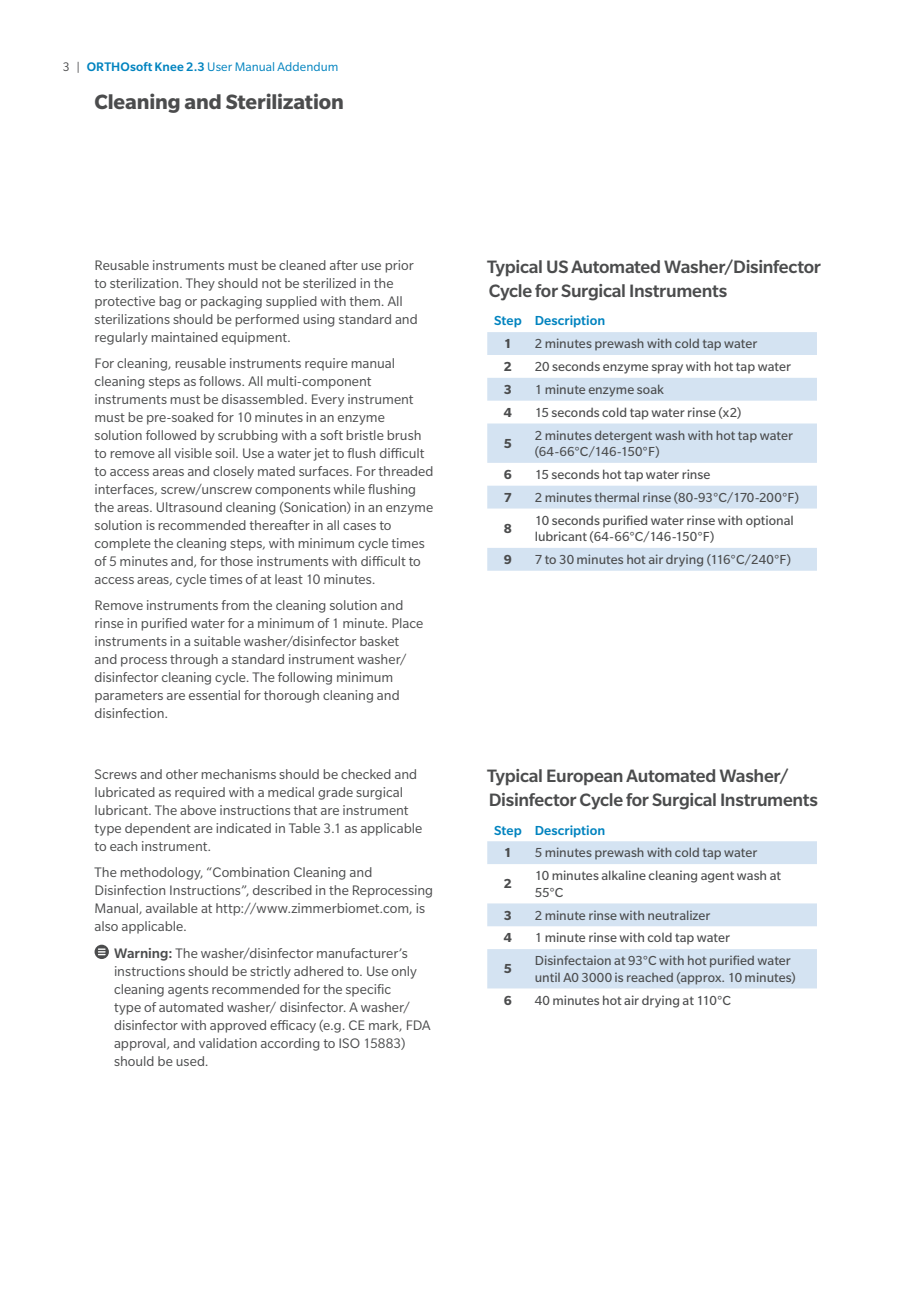
<style>
.page{position:relative;width:907px;height:1290px;background:#fff}
.page>*{position:absolute;margin:0;border:0;box-sizing:border-box;transform-origin:0 0}
.t1{font:700 22.5px "Slate Pro";letter-spacing:-.005em;color:#4b4c4d}
.SubHead{font:500 19.5px/23.4px "Slate Pro";letter-spacing:-.015em;color:#4b4c4d}
.Note_And_Warning{font:15px/18px "Slate Pro";color:#4b4c4d}
.t2{font:14.25px/16.5px "Slate Pro";color:#4b4c4d}
.t3{font:500 14.25px "Slate Pro";color:#0083bf}
.t4{font:700 14.25px "Slate Pro";color:#4b4c4d}
.t5{font:13.5px "Slate Pro";letter-spacing:.005em;color:#0083bf}
.s1{color:#4b4c4d}
.s2{font-weight:500}
</style>
<div class="page">
<svg style="left:94px;top:945px;width:15px;height:14px"></svg>
<svg style="left:98px;top:948px;width:7px;height:7px"></svg>
<svg style="left:487px;top:332px;width:329px;height:239px;fill:#d4e3f2"></svg>
<svg style="left:487px;top:841px;width:329px;height:147px;fill:#d4e3f2"></svg>
<p class="t5" style="left:63px;top:60px;width:277px"><span class="s1">3 |</span> <span class="s2">ORTHOsoft Knee 2.3</span> User Manual Addendum</p>
<p class="t1" style="left:94px;top:90px;width:251px">Cleaning and Sterilization</p>
<p class="Note_And_Warning" style="left:94px;top:256px;width:325px">Reusable instruments must be cleaned after use prior to sterilization. They should not be sterilized in the protective bag or packaging supplied with them. All sterilizations should be performed using standard and regularly maintained equipment.</p>
<p class="Note_And_Warning" style="left:94px;top:354px;width:340px">For cleaning, reusable instruments require manual cleaning steps as follows. All multi-component instruments must be disassembled. Every instrument must be pre-soaked for 10 minutes in an enzyme solution followed by scrubbing with a soft bristle brush to remove all visible soil. Use a water jet to flush difficult to access areas and closely mated surfaces. For threaded interfaces, screw/unscrew components while flushing the areas. Ultrasound cleaning (Sonication) in an enzyme solution is recommended thereafter in all cases to complete the cleaning steps, with minimum cycle times of 5 minutes and, for those instruments with difficult to access areas, cycle times of at least 10 minutes.</p>
<p class="Note_And_Warning" style="left:94px;top:596px;width:330px">Remove instruments from the cleaning solution and rinse in purified water for a minimum of 1 minute. Place instruments in a suitable washer/disinfector basket and process through a standard instrument washer/ disinfector cleaning cycle. The following minimum parameters are essential for thorough cleaning and disinfection.</p>
<p class="Note_And_Warning" style="left:94px;top:765px;width:329px">Screws and other mechanisms should be checked and lubricated as required with a medical grade surgical lubricant. The above instructions that are instrument type dependent are indicated in Table 3.1 as applicable to each instrument.</p>
<p class="Note_And_Warning" style="left:94px;top:864px;width:340px">The methodology, “Combination Cleaning and Disinfection Instructions”, described in the Reprocessing Manual, available at http://www.zimmerbiomet.com, is also applicable.</p>
<p class="Note_And_Warning" style="left:114px;top:944px;width:318px"><span class="s2">Warning:</span> The washer/disinfector manufacturer’s instructions should be strictly adhered to. Use only cleaning agents recommended for the specific<br>type of automated washer/ disinfector. A washer/ disinfector with approved efficacy (e.g. CE mark, FDA approval, and validation according to ISO 15883) should be used.</p>
<p class="SubHead" style="left:487px;top:255px;width:335px">Typical US Automated Washer/Disinfector<br>Cycle for Surgical Instruments</p>
<p class="t3" style="left:494px;top:313px;width:29px">Step</p>
<p class="t3" style="left:534px;top:313px;width:72px">Description</p>
<p class="t4" style="left:504px;top:336px;width:10px">1</p>
<p class="t2" style="left:534px;top:335px;width:224px">2 minutes prewash with cold tap water</p>
<p class="t4" style="left:504px;top:359px;width:10px">2</p>
<p class="t2" style="left:534px;top:358px;width:258px">20 seconds enzyme spray with hot tap water</p>
<p class="t4" style="left:504px;top:381px;width:10px">3</p>
<p class="t2" style="left:534px;top:381px;width:131px">1 minute enzyme soak</p>
<p class="t4" style="left:504px;top:404px;width:10px">4</p>
<p class="t2" style="left:534px;top:404px;width:208px">15 seconds cold tap water rinse (x2)</p>
<p class="t4" style="left:504px;top:435px;width:10px">5</p>
<p class="t2" style="left:534px;top:427px;width:260px">2 minutes detergent wash with hot tap water (64-66°C/146-150°F)</p>
<p class="t4" style="left:504px;top:466px;width:10px">6</p>
<p class="t2" style="left:534px;top:466px;width:177px">15 seconds hot tap water rinse</p>
<p class="t4" style="left:504px;top:489px;width:10px">7</p>
<p class="t2" style="left:534px;top:489px;width:266px">2 minutes thermal rinse (80-93°C/170-200°F)</p>
<p class="t4" style="left:504px;top:520px;width:10px">8</p>
<p class="t2" style="left:534px;top:512px;width:260px">10 seconds purified water rinse with optional lubricant (64-66°C/146-150°F)</p>
<p class="t4" style="left:504px;top:551px;width:10px">9</p>
<p class="t2" style="left:534px;top:551px;width:258px">7 to 30 minutes hot air drying (116°C/240°F)</p>
<p class="SubHead" style="left:487px;top:764px;width:332px">Typical European Automated Washer/<br>Disinfector Cycle for Surgical Instruments</p>
<p class="t3" style="left:494px;top:822px;width:29px">Step</p>
<p class="t3" style="left:534px;top:822px;width:72px">Description</p>
<p class="t4" style="left:504px;top:845px;width:10px">1</p>
<p class="t2" style="left:534px;top:844px;width:224px">5 minutes prewash with cold tap water</p>
<p class="t4" style="left:504px;top:876px;width:10px">2</p>
<p class="t2" style="left:534px;top:867px;width:248px">10 minutes alkaline cleaning agent wash at<br>55°C</p>
<p class="t4" style="left:504px;top:907px;width:10px">3</p>
<p class="t2" style="left:534px;top:907px;width:177px">2 minute rinse with neutralizer</p>
<p class="t4" style="left:504px;top:930px;width:10px">4</p>
<p class="t2" style="left:534px;top:929px;width:197px">1 minute rinse with cold tap water</p>
<p class="t4" style="left:504px;top:961px;width:10px">5</p>
<p class="t2" style="left:534px;top:952px;width:262px">Disinfectaion at 93°C with hot purified water until A0 3000 is reached (approx. 10 minutes)</p>
<p class="t4" style="left:504px;top:992px;width:10px">6</p>
<p class="t2" style="left:534px;top:992px;width:198px">40 minutes hot air drying at 110°C</p>
</div>
